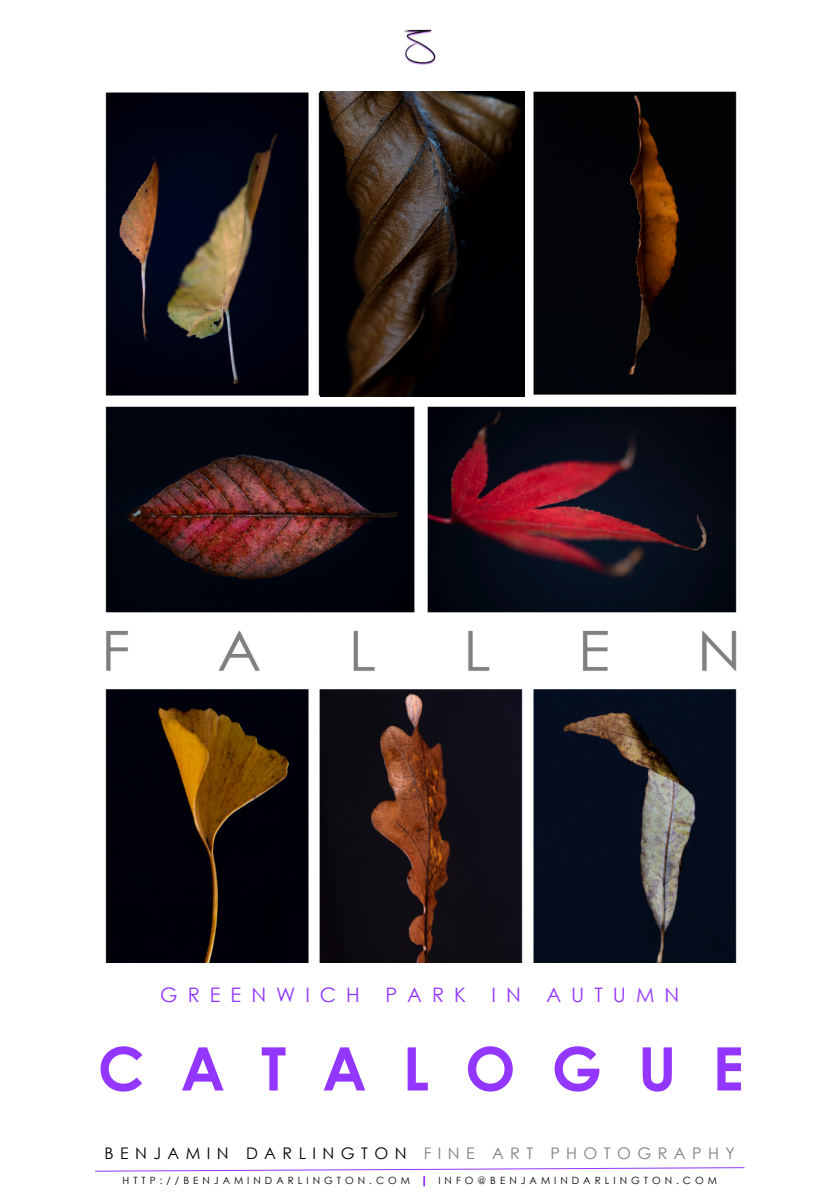
<style>
.page{position:relative;width:840px;height:1192px;background:#fff}
.page>*{position:absolute;margin:0;border:0;box-sizing:border-box;transform-origin:0 0}
.t1{font:700 60px "Century Gothic";letter-spacing:.6em;color:#9336ff}
.t2{font:20px "Century Gothic";letter-spacing:.5em;color:#9336ff}
.t3{font:16px "Century Gothic";letter-spacing:.4em;color:#000}
.t4{font:10px "Century Gothic";letter-spacing:.4em;color:#000}
.s1{color:#808080}
</style>
<div class="page">
<img style="left:105px;top:91px;width:632px;height:871px">
<svg style="left:95px;top:1167px;width:649px;height:4px"></svg>
<img style="left:404px;top:29px;width:31px;height:36px">
<img style="left:321px;top:91px;width:203px;height:305px">
<h2 class="t2" style="left:160px;top:986px;width:201px">GREENWICH</h2>
<h2 class="t2" style="left:385px;top:986px;width:82px">PARK</h2>
<h2 class="t2" style="left:491px;top:986px;width:31px">I N</h2>
<h2 class="t2" style="left:546px;top:986px;width:134px">AUTUMN</h2>
<h1 class="t1" style="left:98px;top:1045px;width:647px">CATALOGUE</h1>
<h3 class="t3" style="left:105px;top:1147px;width:631px">BENJAMIN DARLINGTON <span class="s1">FINE ART PHOTOGRAPHY</span></h3>
<p class="t4" style="left:122px;top:1176px;width:596px">HTTP://BENJAMINDARLINGTON.COM | INFO@BENJAMINDARLINGTON.COM</p>
</div>
